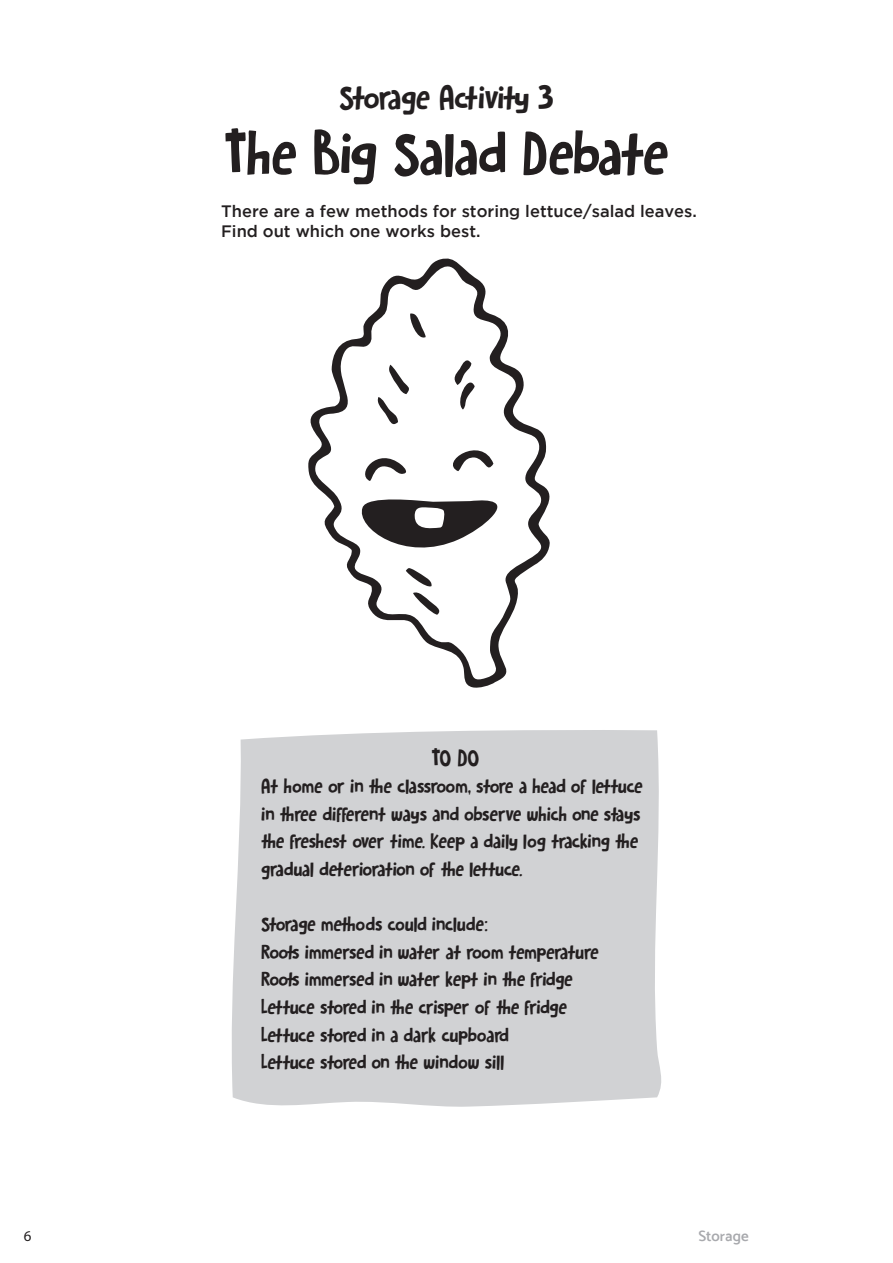
<style>
.page{position:relative;width:893px;height:1263px;background:#fff}
.page>*{position:absolute;margin:0;border:0;box-sizing:border-box;transform-origin:0 0}
.t1{font:54px "DK Hobgoblin";letter-spacing:-.03em;color:#231f20}
.t2{font:30px "DK Hobgoblin";letter-spacing:-.05em;color:#231f20}
.t3{font:21px "DK Hobgoblin";color:#231f20}
.t4{font:18px/27.6px "DK Hobgoblin";letter-spacing:-.03em;color:#231f20}
.t5{font:500 16.5px "Gotham";color:#231f20}
.t6{font:15px "Mosk Semi Bold 600";color:#a8a9ad}
.t7{font:15px "Myriad Pro";color:#231f20}
</style>
<div class="page">
<div style="left:231px;top:730px;width:430px;height:377px;background:#d1d2d4"></div>
<svg style="left:308px;top:258px;width:242px;height:430px"></svg>
<p class="t2" style="left:339px;top:76px;width:216px">Storage Activity 3</p>
<p class="t1" style="left:224px;top:115px;width:447px">The Big Salad Debate</p>
<p class="t5" style="left:221px;top:202px;width:477px">There are a few methods for storing lettuce/salad leaves.</p>
<p class="t5" style="left:221px;top:222px;width:261px">Find out which one works best.</p>
<p class="t3" style="left:431px;top:742px;width:49px">TO DO</p>
<p class="t4" style="left:261px;top:771px;width:383px">At home or in the classroom, store a head of lettuce in three different ways and observe which one stays the freshest over time. Keep a daily log tracking the gradual deterioration of the lettuce.</p>
<p class="t4" style="left:261px;top:909px;width:228px">Storage methods could include:</p>
<p class="t4" style="left:261px;top:937px;width:339px">Roots immersed in water at room temperature</p>
<p class="t4" style="left:261px;top:965px;width:313px">Roots immersed in water kept in the fridge</p>
<p class="t4" style="left:261px;top:992px;width:307px">Lettuce stored in the crisper of the fridge</p>
<p class="t4" style="left:261px;top:1020px;width:249px">Lettuce stored in a dark cupboard</p>
<p class="t4" style="left:261px;top:1047px;width:245px">Lettuce stored on the window sill</p>
<p class="t7" style="left:24px;top:1227px;width:9px">6</p>
<p class="t6" style="left:698px;top:1227px;width:52px">Storage</p>
</div>
